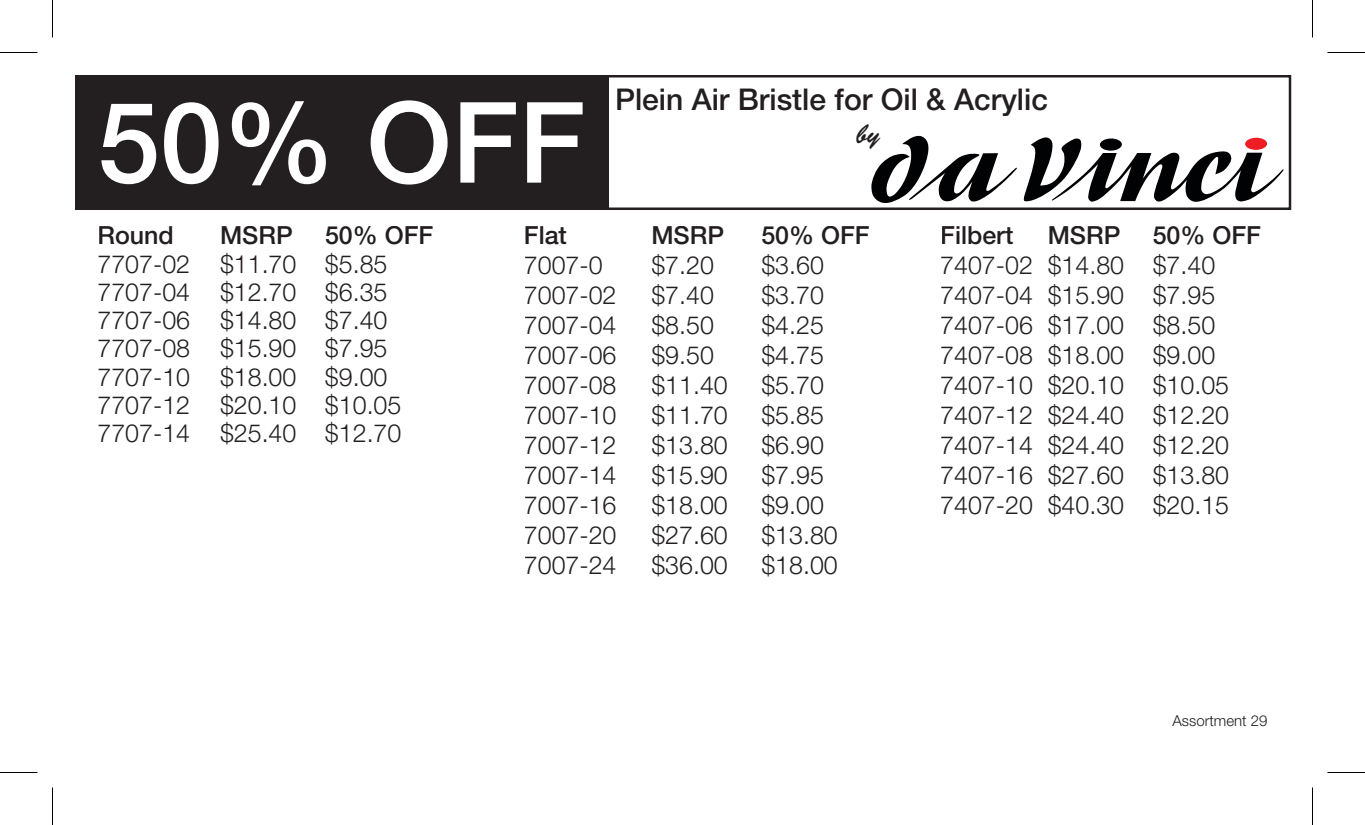
<style>
.page{position:relative;width:1365px;height:825px;background:#fff}
.page>*{position:absolute;margin:0;border:0;box-sizing:border-box;transform-origin:0 0}
.t1{font:500 112.5px "Helvetica Neue";color:#fff}
.t2{font:500 30px "Helvetica Neue";color:#231f20}
.t3{font:27.5px "Brush Script Std";color:#231f20}
.t4{font:300 25px/30px "Helvetica Neue";color:#231f20}
.t5{font:500 25px "Helvetica Neue";color:#231f20}
.t6{font:300 15px "Helvetica Neue";color:#231f20}
</style>
<div class="page">
<svg style="left:75px;top:75px;width:1216px;height:135px;fill:#231f20"></svg>
<svg style="left:871px;top:133px;width:146px;height:72px"></svg>
<svg style="left:1023px;top:137px;width:261px;height:66px"></svg>
<div style="left:1100px;top:138px;width:22px;height:13px;background:#010203;border-radius:50%"></div>
<div style="left:1245px;top:138px;width:22px;height:12px;background:#ee1d23;border-radius:50%"></div>
<hr style="left:0;top:52px;width:38px;height:1px;background:#000">
<hr style="left:1328px;top:52px;width:37px;height:1px;background:#000">
<hr style="left:0;top:772px;width:38px;height:1px;background:#000">
<hr style="left:1328px;top:772px;width:37px;height:1px;background:#000">
<hr style="left:52px;top:0;width:1px;height:38px;background:#000">
<hr style="left:52px;top:788px;width:1px;height:37px;background:#000">
<hr style="left:1312px;top:0;width:1px;height:38px;background:#000">
<hr style="left:1312px;top:788px;width:1px;height:37px;background:#000">
<h1 class="t1" style="left:98px;top:76px;width:489px">50% OFF</h1>
<p class="t2" style="left:615px;top:81px;width:435px">Plein Air Bristle for Oil &amp; Acrylic</p>
<p class="t3" style="left:856px;top:119px;width:25px">by</p>
<p class="t5" style="left:98px;top:221px;width:78px">Round</p>
<p class="t5" style="left:220px;top:221px;width:74px">MSRP</p>
<p class="t5" style="left:325px;top:221px;width:110px">50% OFF</p>
<p class="t4" style="left:98px;top:249px;width:305px;line-height:28.2px">7707-02 $11.70 $5.85<br>7707-04 $12.70 $6.35<br>7707-06 $14.80 $7.40<br>7707-08 $15.90 $7.95<br>7707-10 $18.00 $9.00<br>7707-12 $20.10 $10.05<br>7707-14 $25.40 $12.70</p>
<p class="t5" style="left:524px;top:221px;width:45px">Flat</p>
<p class="t5" style="left:651px;top:221px;width:74px">MSRP</p>
<p class="t5" style="left:761px;top:221px;width:110px">50% OFF</p>
<p class="t4" style="left:524px;top:250px;width:80px">7007-0</p>
<p class="t4" style="left:651px;top:250px;width:64px">$7.20</p>
<p class="t4" style="left:761px;top:250px;width:64px">$3.60</p>
<p class="t4" style="left:524px;top:280px;width:94px">7007-02</p>
<p class="t4" style="left:651px;top:280px;width:64px">$7.40</p>
<p class="t4" style="left:761px;top:280px;width:64px">$3.70</p>
<p class="t4" style="left:524px;top:310px;width:94px">7007-04</p>
<p class="t4" style="left:651px;top:310px;width:64px">$8.50</p>
<p class="t4" style="left:761px;top:310px;width:64px">$4.25</p>
<p class="t4" style="left:524px;top:340px;width:94px">7007-06</p>
<p class="t4" style="left:651px;top:340px;width:64px">$9.50</p>
<p class="t4" style="left:761px;top:340px;width:64px">$4.75</p>
<p class="t4" style="left:524px;top:370px;width:94px">7007-08</p>
<p class="t4" style="left:651px;top:370px;width:78px">$11.40</p>
<p class="t4" style="left:761px;top:370px;width:64px">$5.70</p>
<p class="t4" style="left:524px;top:400px;width:94px">7007-10</p>
<p class="t4" style="left:651px;top:400px;width:78px">$11.70</p>
<p class="t4" style="left:761px;top:400px;width:64px">$5.85</p>
<p class="t4" style="left:524px;top:430px;width:94px">7007-12</p>
<p class="t4" style="left:651px;top:430px;width:78px">$13.80</p>
<p class="t4" style="left:761px;top:430px;width:64px">$6.90</p>
<p class="t4" style="left:524px;top:460px;width:94px">7007-14</p>
<p class="t4" style="left:651px;top:460px;width:78px">$15.90</p>
<p class="t4" style="left:761px;top:460px;width:64px">$7.95</p>
<p class="t4" style="left:524px;top:490px;width:94px">7007-16</p>
<p class="t4" style="left:651px;top:490px;width:78px">$18.00</p>
<p class="t4" style="left:761px;top:490px;width:64px">$9.00</p>
<p class="t4" style="left:524px;top:520px;width:94px">7007-20</p>
<p class="t4" style="left:651px;top:520px;width:78px">$27.60</p>
<p class="t4" style="left:761px;top:520px;width:78px">$13.80</p>
<p class="t4" style="left:524px;top:550px;width:94px">7007-24</p>
<p class="t4" style="left:651px;top:550px;width:78px">$36.00</p>
<p class="t4" style="left:761px;top:550px;width:78px">$18.00</p>
<p class="t5" style="left:940px;top:221px;width:75px">Filbert</p>
<p class="t5" style="left:1048px;top:221px;width:74px">MSRP</p>
<p class="t5" style="left:1153px;top:221px;width:110px">50% OFF</p>
<p class="t4" style="left:940px;top:250px;width:290px">7407-02 $14.80 $7.40<br>7407-04 $15.90 $7.95<br>7407-06 $17.00 $8.50<br>7407-08 $18.00 $9.00<br>7407-10 $20.10 $10.05<br>7407-12 $24.40 $12.20<br>7407-14 $24.40 $12.20<br>7407-16 $27.60 $13.80<br>7407-20 $40.30 $20.15</p>
<p class="t6" style="left:1172px;top:711px;width:97px">Assortment 29</p>
</div>
